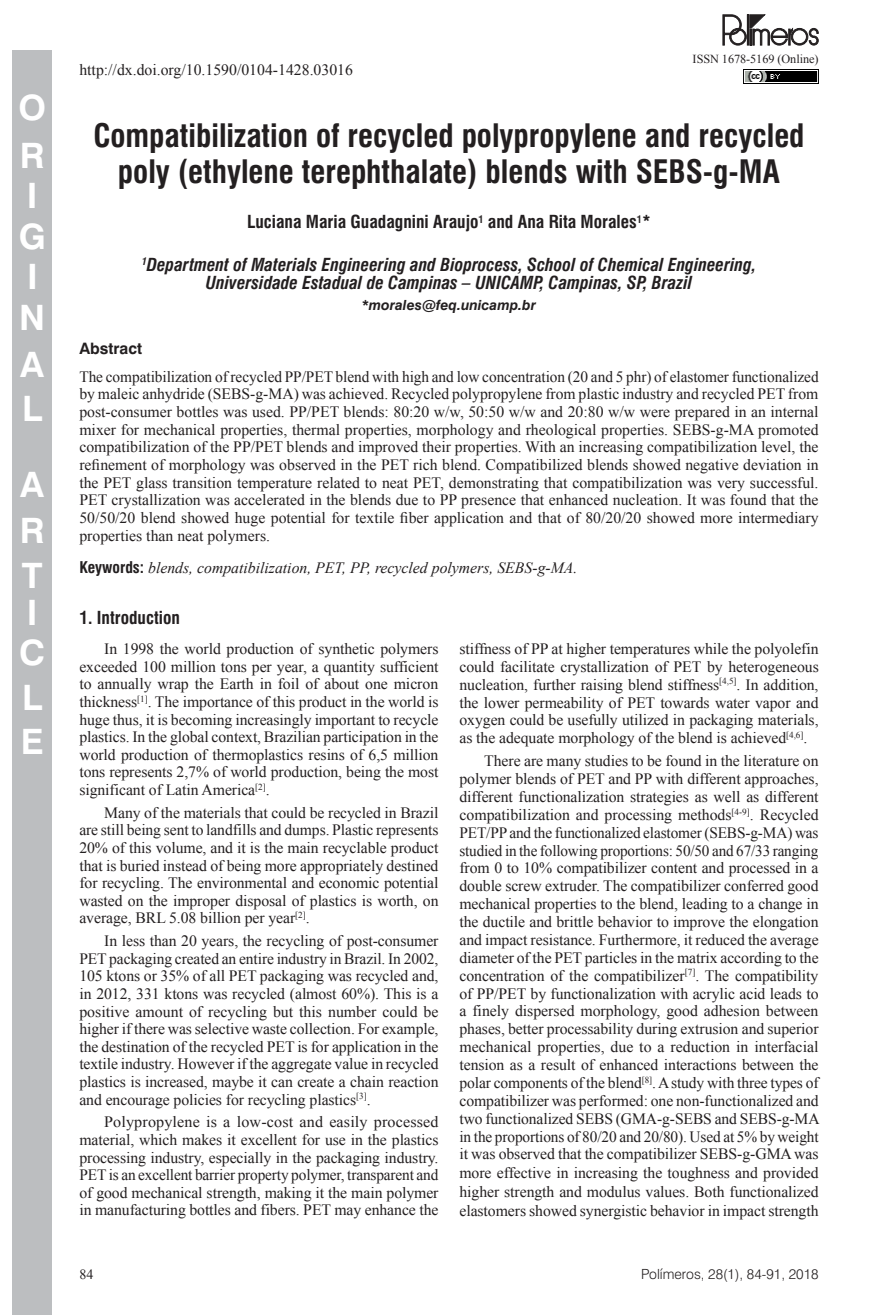
<style>
.page{position:relative;width:893px;height:1315px;background:#fff}
.page>*{position:absolute;margin:0;border:0;box-sizing:border-box;transform-origin:0 0}
.t1{font:700 35px/40.6px "Swiss 721 BT";color:#fff}
.ArticleTitle{font:700 condensed 31.5px/35.2px "Swiss 721 BT";color:#231f20;text-align:center}
.Affiliations{font:italic 700 condensed 17.5px/17.7px "Swiss 721 BT";color:#231f20;text-align:center}
.Authors{font:700 condensed 17.5px "Swiss 721 BT";color:#231f20}
.Heading1Alt{font:700 condensed 17.5px "Swiss 721 BT";color:#231f20}
.Paragraph{font:15.75px/17.7px "Times New Roman";letter-spacing:-.005em;color:#231f20;text-align:justify}
.Abstract{font:15.75px/17.7px "Times New Roman";color:#231f20;text-align:justify}
.Keywords{font:italic 15.75px "Times New Roman";color:#231f20}
.AbstractTitle{font:700 15.75px "Swiss 721 BT";color:#231f20}
.t2{font:300 14px "Swiss 721 BT";color:#231f20}
.Correspondence{font:italic 700 14px "Swiss 721 BT";color:#231f20}
.t3{font:12.25px "Times New Roman";letter-spacing:-.005em;color:#231f20}
.s1{font-family:"Swiss 721 BT";font-weight:700;font-style:normal;font-stretch:condensed}
</style>
<div class="page">
<div style="left:12px;top:50px;width:40px;height:1265px;background:#bcbec0"></div>
<img style="left:743px;top:69px;width:76px;height:15px">
<svg style="left:723px;top:15px;width:95px;height:30px"></svg>
<h1 class="t1" style="left:18px;top:83px;width:29px;line-height:48.1px">O<br>O</h1>
<h1 class="t1" style="left:19px;top:175px;width:29px">O<br>O<br>O<br>O</h1>
<h1 class="t1" style="left:20px;top:342px;width:26px;line-height:44.1px">O<br>O</h1>
<h1 class="t1" style="left:20px;top:461px;width:26px;line-height:45.5px;text-align:justify">O O O</h1>
<h1 class="t1" style="left:19px;top:592px;width:28px;line-height:40.1px">O<br>O</h1>
<h1 class="t1" style="left:21px;top:676px;width:24px;line-height:43.4px">O<br>O</h1>
<p class="Paragraph" style="left:79px;top:61px;width:275px">http://dx.doi.org/10.1590/0104-1428.03016</p>
<p class="t3" style="left:693px;top:50px;width:127px">ISSN 1678-5169 (Online)</p>
<p class="ArticleTitle" style="left:93px;top:118px;width:713px">Compatibilization of recycled polypropylene and recycled poly (ethylene terephthalate) blends with SEBS-g-MA</p>
<p class="Authors" style="left:247px;top:212px;width:405px">Luciana Maria Guadagnini Araujo<sup>1</sup> and Ana Rita Morales<sup>1</sup>*</p>
<p class="Affiliations" style="left:142px;top:256px;width:616px"><sup>1</sup>Department of Materials Engineering and Bioprocess, School of Chemical Engineering,<br>Universidade Estadual de Campinas – UNICAMP, Campinas, SP, Brazil</p>
<p class="Correspondence" style="left:362px;top:297px;width:176px">*morales@feq.unicamp.br</p>
<p class="AbstractTitle" style="left:79px;top:339px;width:64px">Abstract</p>
<p class="Abstract" style="left:79px;top:367px;width:741px">The compatibilization of recycled PP/PET blend with high and low concentration (20 and 5 phr) of elastomer functionalized by maleic anhydride (SEBS-g-MA) was achieved. Recycled polypropylene from plastic industry and recycled PET from post-consumer bottles was used. PP/PET blends: 80:20 w/w, 50:50 w/w and 20:80 w/w were prepared in an internal mixer for mechanical properties, thermal properties, morphology and rheological properties. SEBS-g-MA promoted compatibilization of the PP/PET blends and improved their properties. With an increasing compatibilization level, the refinement of morphology was observed in the PET rich blend. Compatibilized blends showed negative deviation in the PET glass transition temperature related to neat PET, demonstrating that compatibilization was very successful.<br>PET crystallization was accelerated in the blends due to PP presence that enhanced nucleation. It was found that the 50/50/20 blend showed huge potential for textile fiber application and that of 80/20/20 showed more intermediary properties than neat polymers.</p>
<p class="Keywords" style="left:79px;top:557px;width:500px"><span class="s1">Keywords:</span> blends, compatibilization, PET, PP, recycled polymers, SEBS-g-MA.</p>
<p class="Heading1Alt" style="left:79px;top:607px;width:102px">1. Introduction</p>
<p class="Paragraph" style="left:79px;top:639px;width:361px;text-indent:25px">In 1998 the world production of synthetic polymers exceeded 100 million tons per year, a quantity sufficient to annually wrap the Earth in foil of about one micron thickness<sup>[1]</sup>. The importance of this product in the world is huge thus, it is becoming increasingly important to recycle plastics. In the global context, Brazilian participation in the world production of thermoplastics resins of 6,5 million tons represents 2,7% of world production, being the most significant of Latin America<sup>[2]</sup>.</p>
<p class="Paragraph" style="left:79px;top:803px;width:361px;text-indent:25px">Many of the materials that could be recycled in Brazil are still being sent to landfills and dumps. Plastic represents 20% of this volume, and it is the main recyclable product that is buried instead of being more appropriately destined for recycling. The environmental and economic potential wasted on the improper disposal of plastics is worth, on average, BRL 5.08 billion per year<sup>[2]</sup>.</p>
<p class="Paragraph" style="left:79px;top:931px;width:361px;text-indent:25px">In less than 20 years, the recycling of post-consumer PET packaging created an entire industry in Brazil. In 2002, 105 ktons or 35% of all PET packaging was recycled and, in 2012, 331 ktons was recycled (almost 60%). This is a positive amount of recycling but this number could be higher if there was selective waste collection. For example, the destination of the recycled PET is for application in the textile industry. However if the aggregate value in recycled plastics is increased, maybe it can create a chain reaction and encourage policies for recycling plastics<sup>[3]</sup>.</p>
<p class="Paragraph" style="left:79px;top:1113px;width:361px;text-indent:25px">Polypropylene is a low-cost and easily processed material, which makes it excellent for use in the plastics processing industry, especially in the packaging industry.<br>PET is an excellent barrier property polymer, transparent and of good mechanical strength, making it the main polymer in manufacturing bottles and fibers. PET may enhance the</p>
<p class="Paragraph" style="left:459px;top:639px;width:361px">stiffness of PP at higher temperatures while the polyolefin could facilitate crystallization of PET by heterogeneous nucleation, further raising blend stiffness<sup>[4,5]</sup>. In addition, the lower permeability of PET towards water vapor and oxygen could be usefully utilized in packaging materials, as the adequate morphology of the blend is achieved<sup>[4,6]</sup>.</p>
<p class="Paragraph" style="left:459px;top:751px;width:362px;text-indent:25px">There are many studies to be found in the literature on polymer blends of PET and PP with different approaches, different functionalization strategies as well as different compatibilization and processing methods<sup>[4-9]</sup>. Recycled PET/PP and the functionalized elastomer (SEBS-g-MA) was studied in the following proportions: 50/50 and 67/33 ranging from 0 to 10% compatibilizer content and processed in a double screw extruder. The compatibilizer conferred good mechanical properties to the blend, leading to a change in the ductile and brittle behavior to improve the elongation and impact resistance. Furthermore, it reduced the average diameter of the PET particles in the matrix according to the concentration of the compatibilizer<sup>[7]</sup>. The compatibility of PP/PET by functionalization with acrylic acid leads to a finely dispersed morphology, good adhesion between phases, better processability during extrusion and superior mechanical properties, due to a reduction in interfacial tension as a result of enhanced interactions between the polar components of the blend<sup>[8]</sup>. A study with three types of compatibilizer was performed: one non-functionalized and two functionalized SEBS (GMA-g-SEBS and SEBS-g-MA in the proportions of 80/20 and 20/80). Used at 5% by weight it was observed that the compatibilizer SEBS-g-GMA was more effective in increasing the toughness and provided higher strength and modulus values. Both functionalized elastomers showed synergistic behavior in impact strength</p>
<p class="t2" style="left:641px;top:1265px;width:179px">Polímeros, 28(1), 84-91, 2018</p>
</div>
